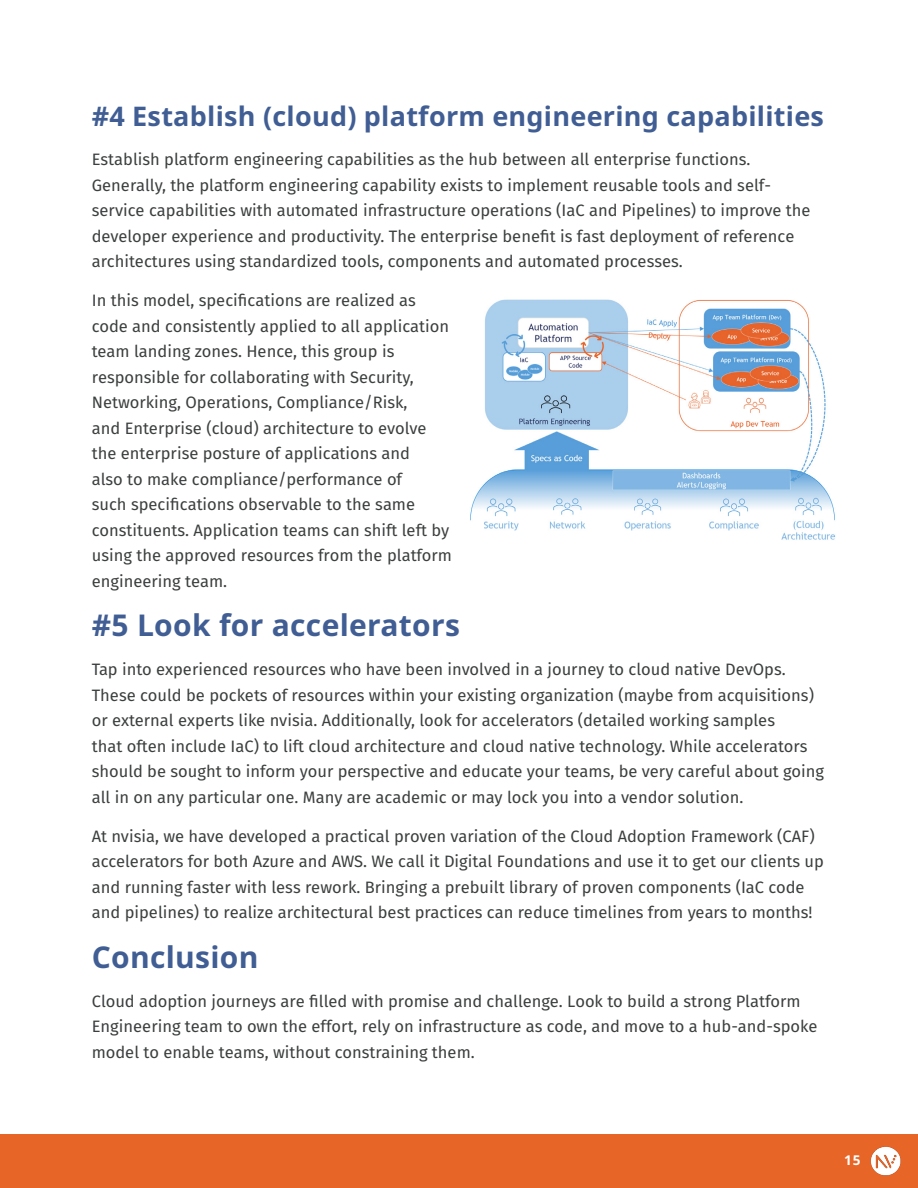
<style>
.page{position:relative;width:918px;height:1188px;background:#fff}
.page>*{position:absolute;margin:0;border:0;box-sizing:border-box;transform-origin:0 0}
.Title_3{font:700 30px "Noto Sans";letter-spacing:.01em;color:#405e94}
.Title_3-2{font:700 27px "Noto Sans";letter-spacing:.01em;color:#405e94}
.Body_Basic{font:16.5px/25.5px "Fira Sans";color:#3c3f3f}
.t1{font:700 13.5px "Noto Sans";color:#fff}
</style>
<div class="page">
<div style="left:0;top:1134px;width:918px;height:54px;background:#e86528"></div>
<img style="left:870px;top:1146px;width:31px;height:30px">
<img style="left:470px;top:299px;width:366px;height:241px">
<p class="Title_3-2" style="left:92px;top:97px;width:734px">#4 Establish (cloud) platform engineering capabilities</p>
<p class="Body_Basic" style="left:92px;top:147px;width:720px">Establish platform engineering capabilities as the hub between all enterprise functions.<br>Generally, the platform engineering capability exists to implement reusable tools and self&shy;service capabilities with automated infrastructure operations (IaC and Pipelines) to improve the developer experience and productivity. The enterprise benefit is fast deployment of reference architectures using standardized tools, components and automated processes.</p>
<p class="Body_Basic" style="left:92px;top:288px;width:362px">In this model, specifications are realized as code and consistently applied to all application team landing zones. Hence, this group is responsible for collaborating with Security, Networking, Operations, Compliance/Risk,<br>and Enterprise (cloud) architecture to evolve the enterprise posture of applications and<br>also to make compliance/performance of<br>such specifications observable to the same constituents. Application teams can shift left by using the approved resources from the platform engineering team.</p>
<p class="Title_3" style="left:92px;top:604px;width:370px">#5 Look for accelerators</p>
<p class="Body_Basic" style="left:92px;top:657px;width:734px">Tap into experienced resources who have been involved in a journey to cloud native DevOps.<br>These could be pockets of resources within your existing organization (maybe from acquisitions) or external experts like nvisia. Additionally, look for accelerators (detailed working samples<br>that often include IaC) to lift cloud architecture and cloud native technology. While accelerators should be sought to inform your perspective and educate your teams, be very careful about going all in on any particular one. Many are academic or may lock you into a vendor solution.</p>
<p class="Body_Basic" style="left:92px;top:823px;width:734px">At nvisia, we have developed a practical proven variation of the Cloud Adoption Framework (CAF) accelerators for both Azure and AWS. We call it Digital Foundations and use it to get our clients up and running faster with less rework. Bringing a prebuilt library of proven components (IaC code and pipelines) to realize architectural best practices can reduce timelines from years to months!</p>
<p class="Title_3" style="left:92px;top:936px;width:168px">Conclusion</p>
<p class="Body_Basic" style="left:92px;top:988px;width:727px">Cloud adoption journeys are filled with promise and challenge. Look to build a strong Platform<br>Engineering team to own the effort, rely on infrastructure as code, and move to a hub-and-spoke model to enable teams, without constraining them.</p>
<p class="t1" style="left:845px;top:1151px;width:17px">15</p>
</div>
